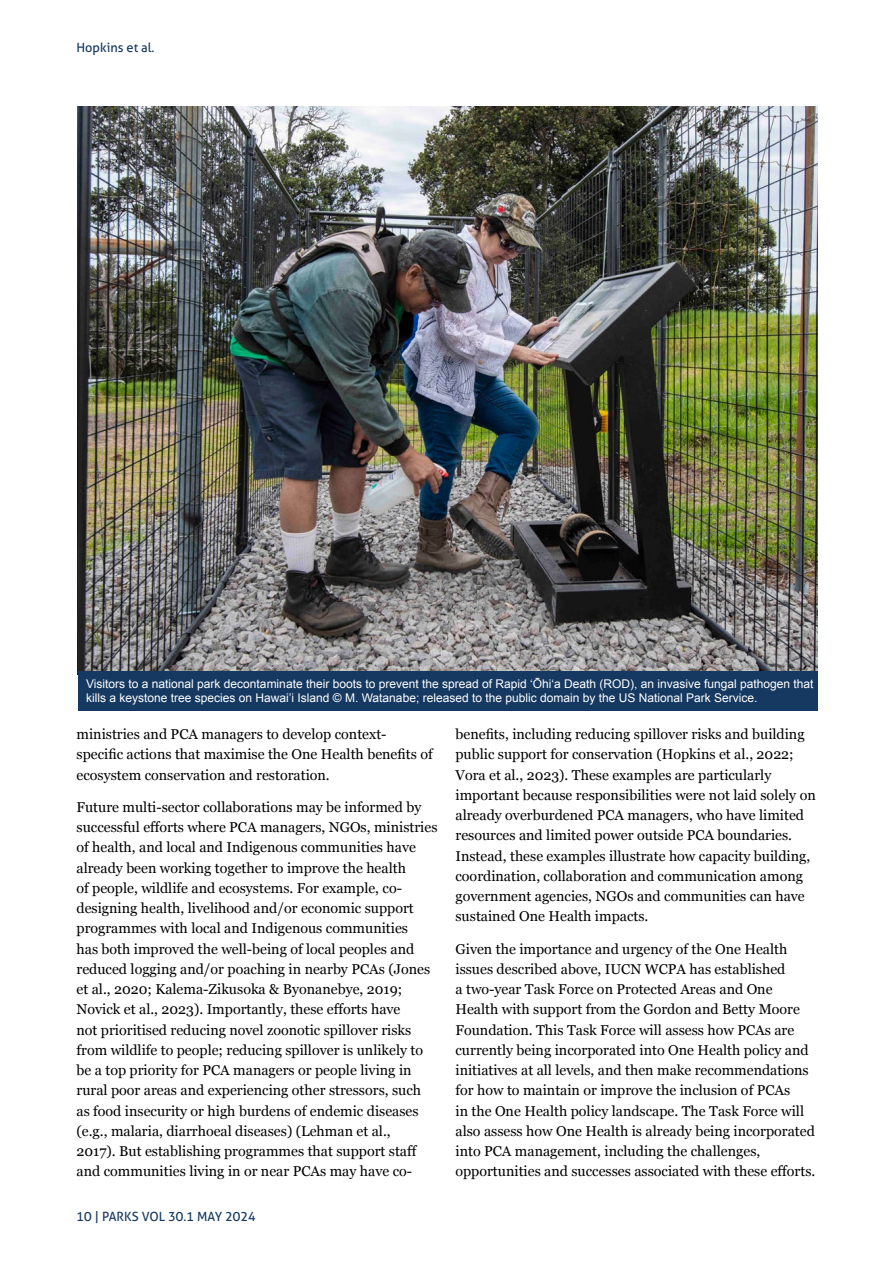
<style>
.page{position:relative;width:893px;height:1263px;background:#fff}
.page>*{position:absolute;margin:0;border:0;box-sizing:border-box;transform-origin:0 0}
.t1{font:14.25px/20.2px "Georgia";color:#000}
.t2{font:12.75px "Aller";color:#153961}
.t3{font:12px/13.5px "Arial";color:#fff}
</style>
<div class="page">
<img style="left:78px;top:106px;width:739px;height:565px">
<div style="left:78px;top:671px;width:739px;height:39px;background:#153961"></div>
<p class="t2" style="left:77px;top:39px;width:80px">Hopkins et al.</p>
<p class="t3" style="left:86px;top:677px;width:729px">Visitors to a national park decontaminate their boots to prevent the spread of Rapid ʻŌhiʻa Death (ROD), an invasive fungal pathogen that kills a keystone tree species on Hawai’i Island © M. Watanabe; released to the public domain by the US National Park Service.</p>
<p class="t1" style="left:77px;top:723px;width:358px">ministries and PCA managers to develop context&shy;specific actions that maximise the One Health benefits of ecosystem conservation and restoration.</p>
<p class="t1" style="left:77px;top:796px;width:362px">Future multi-sector collaborations may be informed by successful efforts where PCA managers, NGOs, ministries of health, and local and Indigenous communities have already been working together to improve the health<br>of people, wildlife and ecosystems. For example, co&shy;designing health, livelihood and/or economic support programmes with local and Indigenous communities<br>has both improved the well-being of local peoples and reduced logging and/or poaching in nearby PCAs (Jones et al., 2020; Kalema-Zikusoka &amp; Byonanebye, 2019; Novick et al., 2023). Importantly, these efforts have<br>not prioritised reducing novel zoonotic spillover risks from wildlife to people; reducing spillover is unlikely to be a top priority for PCA managers or people living in rural poor areas and experiencing other stressors, such as food insecurity or high burdens of endemic diseases (e.g., malaria, diarrhoeal diseases) (Lehman et al.,<br>2017). But establishing programmes that support staff and communities living in or near PCAs may have co-</p>
<p class="t2" style="left:77px;top:1208px;width:181px">10 | PARKS VOL 30.1 MAY 2024</p>
<p class="t1" style="left:455px;top:723px;width:362px">benefits, including reducing spillover risks and building public support for conservation (Hopkins et al., 2022; Vora et al., 2023). These examples are particularly important because responsibilities were not laid solely on already overburdened PCA managers, who have limited resources and limited power outside PCA boundaries.<br>Instead, these examples illustrate how capacity building, coordination, collaboration and communication among government agencies, NGOs and communities can have sustained One Health impacts.</p>
<p class="t1" style="left:455px;top:938px;width:361px">Given the importance and urgency of the One Health issues described above, IUCN WCPA has established<br>a two-year Task Force on Protected Areas and One Health with support from the Gordon and Betty Moore Foundation. This Task Force will assess how PCAs are currently being incorporated into One Health policy and initiatives at all levels, and then make recommendations for how to maintain or improve the inclusion of PCAs<br>in the One Health policy landscape. The Task Force will also assess how One Health is already being incorporated into PCA management, including the challenges, opportunities and successes associated with these efforts.</p>
</div>
